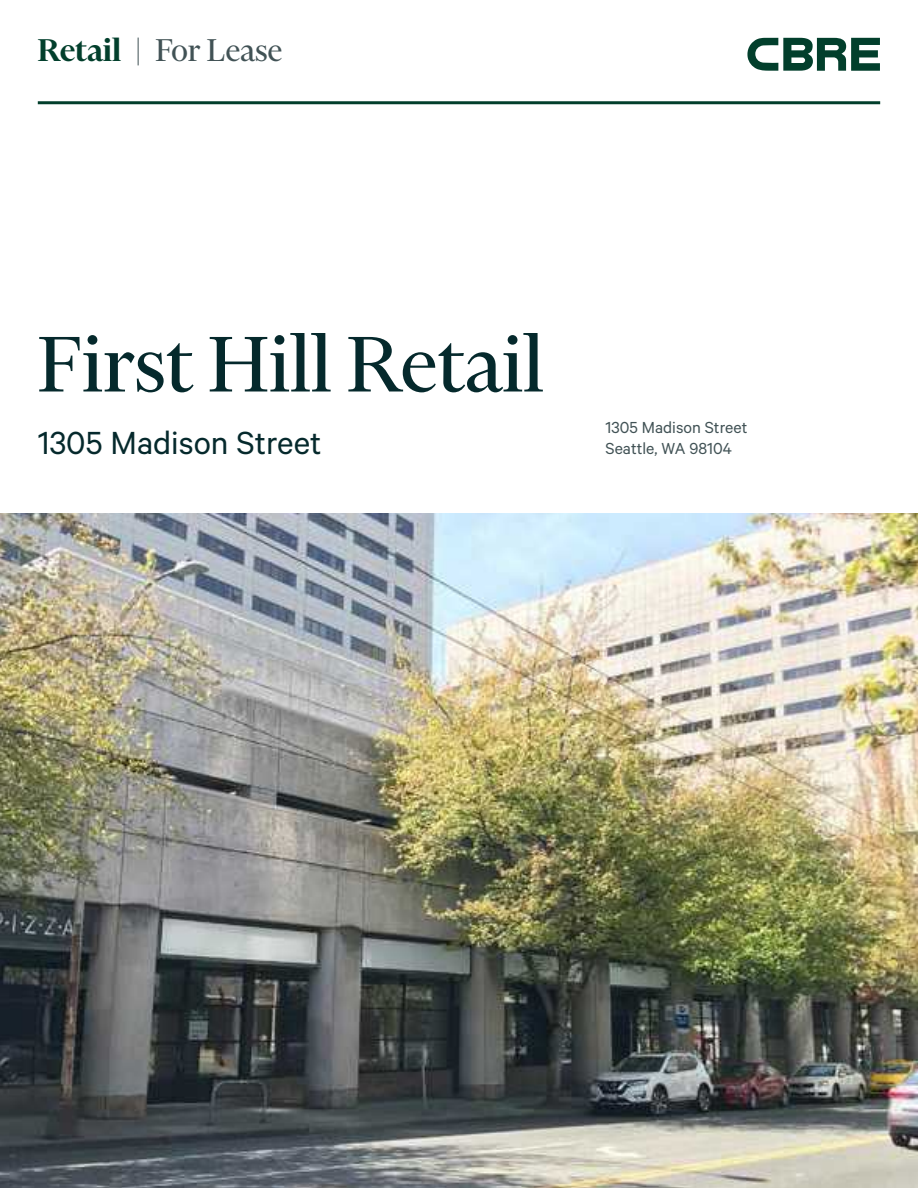
<style>
.page{position:relative;width:918px;height:1188px;background:#fff}
.page>*{position:absolute;margin:0;border:0;box-sizing:border-box;transform-origin:0 0}
.Heading_Large{font:90px "Financier Display";color:#05292c}
.Subheading_Large{font:36px "Calibre";color:#05292c}
.t1{font:36px "Financier Display";color:#415255}
.t2{font:18px "Calibre";color:#415255}
.s1{font-weight:600;color:#023f2c}
</style>
<div class="page">
<img style="left:0;top:513px;width:918px;height:675px">
<svg style="left:747px;top:38px;width:133px;height:33px"></svg>
<hr style="left:38px;top:101px;width:842px;height:3px;background:#023f2c">
<p class="t1" style="left:38px;top:32px;width:246px"><span class="s1">Retail</span> | For Lease</p>
<p class="Heading_Large" style="left:38px;top:317px;width:508px">First Hill Retail</p>
<p class="Subheading_Large" style="left:38px;top:422px;width:285px">1305 Madison Street</p>
<p class="t2" style="left:606px;top:417px;width:143px">1305 Madison Street</p>
<p class="t2" style="left:606px;top:438px;width:128px">Seattle, WA 98104</p>
</div>
